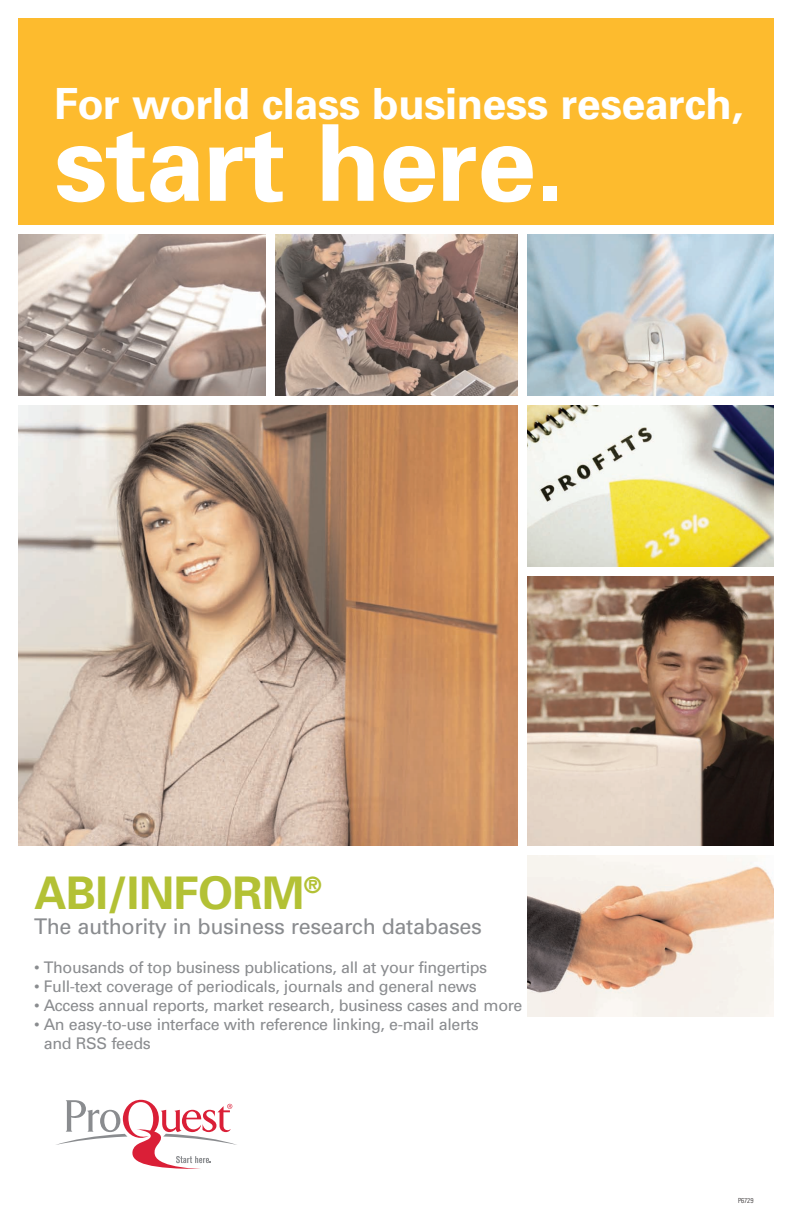
<style>
.page{position:relative;width:792px;height:1224px;background:#fff}
.page>*{position:absolute;margin:0;border:0;box-sizing:border-box;transform-origin:0 0}
.t1{font:700 106px "Univers";letter-spacing:-.01em;color:#fff}
.t2{font:700 45px "Univers";letter-spacing:-.01em;color:#b3c135}
.t3{font:700 43px "Univers";letter-spacing:-.01em;color:#fff}
.t4{font:21.6px "Univers";letter-spacing:-.015em;color:#8a8c8f}
.t5{font:16px/19px "Univers";letter-spacing:-.02em;color:#8a8c8f}
.t6{font:300 condensed 7px "Univers";color:#231f20}
</style>
<div class="page">
<div style="left:18px;top:18px;width:756px;height:207px;background:#fdbb2e"></div>
<img style="left:18px;top:405px;width:500px;height:441px">
<img style="left:18px;top:234px;width:248px;height:161px">
<img style="left:275px;top:234px;width:243px;height:162px">
<img style="left:527px;top:234px;width:247px;height:162px">
<img style="left:527px;top:405px;width:247px;height:162px">
<img style="left:527px;top:576px;width:247px;height:270px">
<img style="left:527px;top:855px;width:247px;height:162px">
<svg style="left:56px;top:1100px;width:181px;height:69px"></svg>
<h3 class="t3" style="left:54px;top:88px;width:691px">For world class business research,</h3>
<h1 class="t1" style="left:54px;top:124px;width:512px">start here.</h1>
<h2 class="t2" style="left:34px;top:877px;width:289px">ABI/INFORM<sup>®</sup></h2>
<h3 class="t4" style="left:34px;top:918px;width:450px">The authority in business research databases</h3>
<p class="t5" style="left:34px;top:959px;width:455px">• Thousands of top business publications, all at your fingertips</p>
<p class="t5" style="left:34px;top:978px;width:444px">• Full-text coverage of periodicals, journals and general news</p>
<p class="t5" style="left:34px;top:997px;width:490px">• Access annual reports, market research, business cases and more</p>
<p class="t5" style="left:44px;top:1016px;width:436px;text-indent:-10px">• An easy-to-use interface with reference linking, e-mail alerts and RSS feeds</p>
<p class="t6" style="left:738px;top:1198px;width:17px">P6729</p>
</div>
